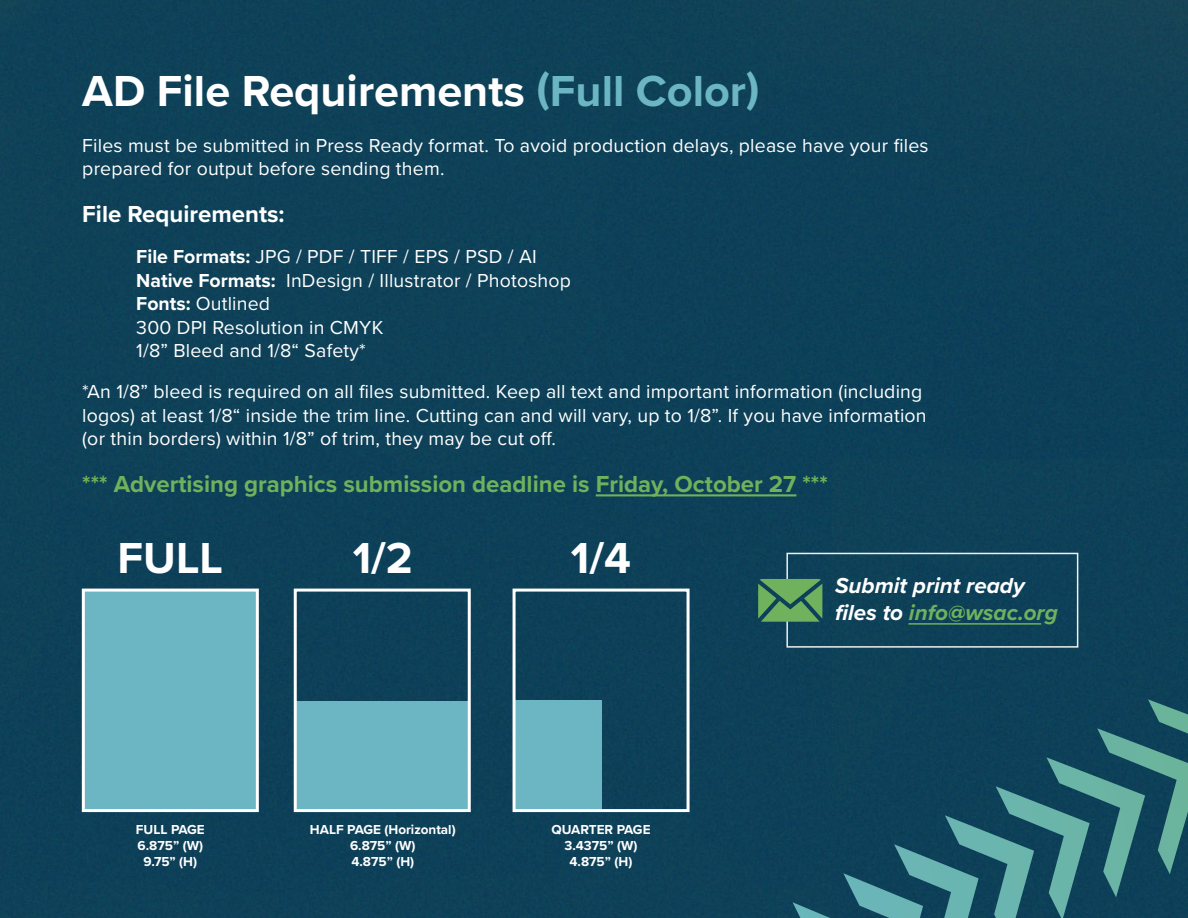
<style>
.page{position:relative;width:1188px;height:918px;background:#0e4158}
.page>*{position:absolute;margin:0;border:0;box-sizing:border-box;transform-origin:0 0}
.t1{font:700 45px "Proxima Nova";color:#fff}
.t2{font:700 24px "Proxima Nova";color:#70b15d}
.t3{font:700 24px "Proxima Nova";color:#fff}
.t4{font:italic 700 22.5px/27px "Proxima Nova";color:#fff}
.t5{font:19.5px/23.4px "Proxima Nova";letter-spacing:.01em;color:#fff}
.t6{font:700 13.5px/16.2px "Proxima Nova";color:#fff;text-align:center}
.s1{color:#6bb6c2}
.s2{font-weight:700}
.s3{color:#70b15d}
</style>
<div class="page">
<hr style="left:596px;top:494px;width:200px;height:2px;background:#70b15d">
<div style="left:296px;top:701px;width:173px;height:110px;background:#6bb6c2"></div>
<div style="left:294px;top:589px;width:177px;height:223px;border:3px solid #fff"></div>
<div style="left:515px;top:700px;width:87px;height:111px;background:#6bb6c2"></div>
<div style="left:513px;top:589px;width:177px;height:223px;border:3px solid #fff"></div>
<div style="left:82px;top:589px;width:177px;height:223px;background:#6bb6c2;border:3px solid #fff"></div>
<div style="left:832px;top:459px;width:356px;height:240px;background:#0e4158"></div>
<svg style="left:793px;top:699px;width:395px;height:219px;background:#205868"></svg>
<div style="left:786px;top:553px;width:292px;height:95px;border:2px solid #efefed"></div>
<svg style="left:758px;top:579px;width:64px;height:43px;background:#5a985c"></svg>
<hr style="left:908px;top:623px;width:133px;height:2px;background:#70b15d">
<p class="t1" style="left:82px;top:57px;width:679px">AD File Requirements <span class="s1">(Full Color)</span></p>
<p class="t5" style="left:82px;top:133px;width:848px">Files must be submitted in Press Ready format. To avoid production delays, please have your files prepared for output before sending them.</p>
<p class="t3" style="left:82px;top:196px;width:204px">File Requirements:</p>
<p class="t5" style="left:136px;top:244px;width:436px"><span class="s2">File Formats:</span> JPG / PDF / TIFF / EPS / PSD / AI<br><span class="s2">Native Formats:</span> InDesign / Illustrator / Photoshop<br><span class="s2">Fonts:</span> Outlined<br>300 DPI Resolution in CMYK<br>1/8” Bleed and 1/8“ Safety*</p>
<p class="t5" style="left:82px;top:379px;width:846px">*An 1/8” bleed is required on all files submitted. Keep all text and important information (including logos) at least 1/8“ inside the trim line. Cutting can and will vary, up to 1/8”. If you have information (or thin borders) within 1/8” of trim, they may be cut off.</p>
<p class="t2" style="left:82px;top:466px;width:747px">*** Advertising graphics submission deadline is Friday, October 27 ***</p>
<p class="t1" style="left:118px;top:525px;width:107px">FULL</p>
<p class="t1" style="left:353px;top:525px;width:62px">1/2</p>
<p class="t1" style="left:571px;top:525px;width:62px">1/4</p>
<p class="t6" style="left:136px;top:821px;width:70px">FULL PAGE</p>
<p class="t6" style="left:138px;top:837px;width:67px">6.875” (W)</p>
<p class="t6" style="left:144px;top:853px;width:55px">9.75” (H)</p>
<p class="t6" style="left:310px;top:821px;width:147px">HALF PAGE (Horizontal)<br>6.875” (W)</p>
<p class="t6" style="left:351px;top:853px;width:64px">4.875” (H)</p>
<p class="t6" style="left:551px;top:821px;width:101px">QUARTER PAGE<br>3.4375” (W)</p>
<p class="t6" style="left:570px;top:853px;width:64px">4.875” (H)</p>
<p class="t4" style="left:835px;top:571px;width:224px">Submit print ready files to <span class="s3">info@wsac.org</span></p>
</div>
